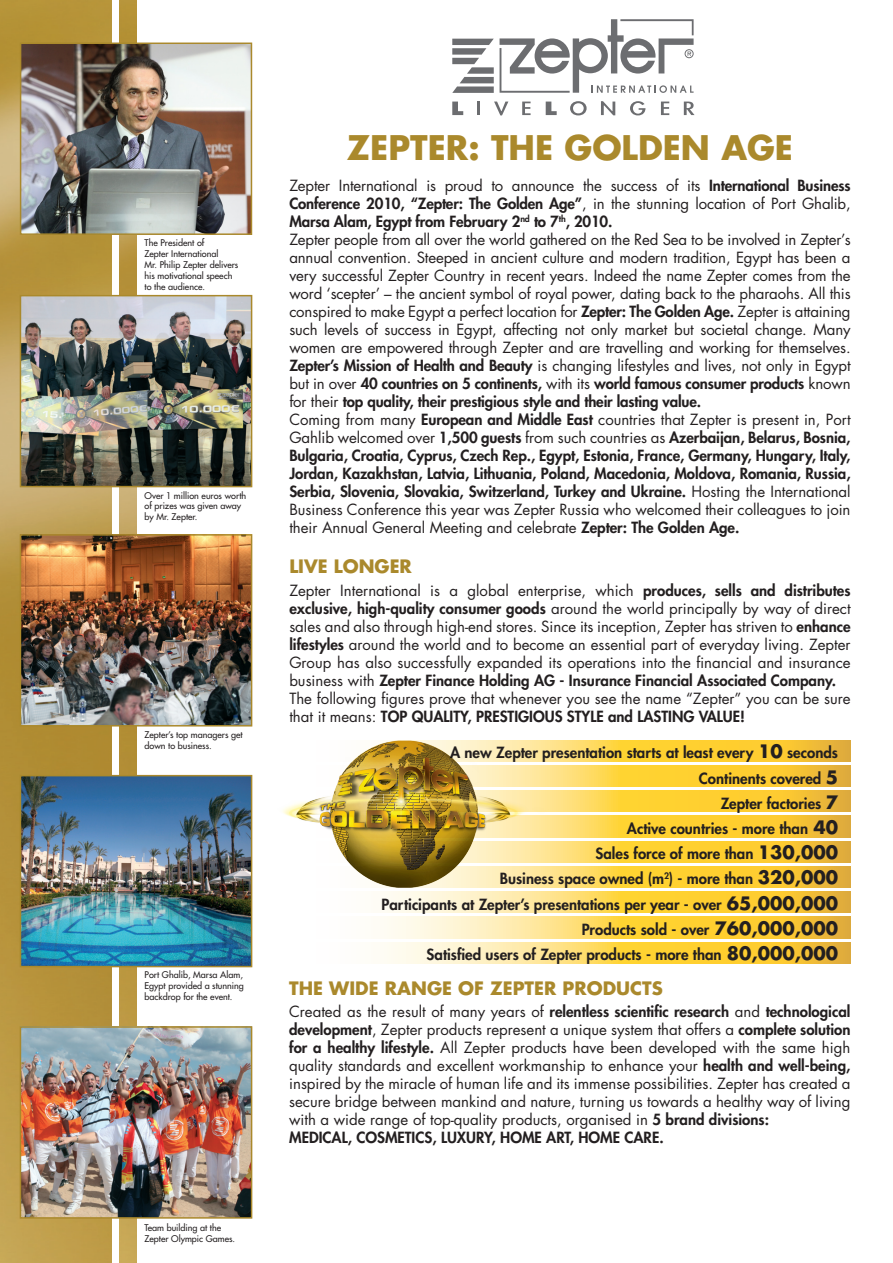
<style>
.page{position:relative;width:893px;height:1263px;background:#fff}
.page>*{position:absolute;margin:0;border:0;box-sizing:border-box;transform-origin:0 0}
.t1{font:700 33px "Futura Std";color:#aa892c}
.t2{font:700 18px "Futura Std";color:#aa892c}
.t3{font:15px/18px "Futura Std";color:#231f20;text-align:justify}
.t4{font:800 15px/18px "Futura Std";color:#231f20;text-align:justify}
.t5{font:500 9px/10.8px "Futura Std";color:#231f20}
.s1{font-weight:400}
.s2{font-weight:800}
.s3{font-weight:700;font-size:18px}
</style>
<div class="page">
<img style="left:0;top:0;width:111px;height:1263px">
<img style="left:119px;top:0;width:17px;height:1263px">
<svg style="left:452px;top:39px;width:42px;height:54px"></svg>
<svg style="left:452px;top:102px;width:11px;height:13px"></svg>
<svg style="left:477px;top:102px;width:3px;height:13px"></svg>
<svg style="left:494px;top:102px;width:14px;height:13px"></svg>
<svg style="left:522px;top:102px;width:9px;height:13px"></svg>
<svg style="left:546px;top:102px;width:11px;height:13px"></svg>
<svg style="left:570px;top:101px;width:17px;height:14px"></svg>
<svg style="left:601px;top:101px;width:14px;height:14px"></svg>
<svg style="left:630px;top:101px;width:15px;height:14px"></svg>
<svg style="left:661px;top:102px;width:8px;height:13px"></svg>
<svg style="left:684px;top:102px;width:11px;height:13px"></svg>
<svg style="left:500px;top:19px;width:194px;height:74px"></svg>
<img style="left:23px;top:46px;width:226px;height:186px">
<div style="left:20px;top:43px;width:232px;height:192px;border:2px solid #aa892c"></div>
<img style="left:23px;top:298px;width:226px;height:186px">
<div style="left:20px;top:295px;width:232px;height:192px;border:2px solid #aa892c"></div>
<img style="left:23px;top:778px;width:226px;height:186px">
<div style="left:20px;top:775px;width:232px;height:192px;border:2px solid #aa892c"></div>
<img style="left:23px;top:1029px;width:226px;height:187px">
<div style="left:20px;top:1026px;width:232px;height:193px;border:2px solid #aa892c"></div>
<img style="left:23px;top:537px;width:226px;height:186px">
<div style="left:20px;top:534px;width:232px;height:192px;border:2px solid #aa892c"></div>
<svg style="left:549px;top:740px;width:302px;height:21px;background:#facd3f"></svg>
<svg style="left:549px;top:765px;width:302px;height:22px;background:#facd3f"></svg>
<svg style="left:549px;top:791px;width:302px;height:21px;background:#facd3f"></svg>
<svg style="left:549px;top:816px;width:302px;height:21px;background:#facd3f"></svg>
<svg style="left:549px;top:841px;width:302px;height:21px;background:#facd3f"></svg>
<svg style="left:549px;top:866px;width:302px;height:22px;background:#facd3f"></svg>
<svg style="left:380px;top:892px;width:471px;height:21px;background:#fbd763"></svg>
<svg style="left:380px;top:942px;width:471px;height:21px;background:#fcda71"></svg>
<svg style="left:380px;top:917px;width:471px;height:21px;background:#fcda71"></svg>
<img style="left:282px;top:740px;width:267px;height:160px">
<p class="t5" style="left:145px;top:238px;width:61px">The President of</p>
<p class="t5" style="left:145px;top:248px;width:75px">Zepter International</p>
<p class="t5" style="left:145px;top:259px;width:95px">Mr. Philip Zepter delivers his motivational speech</p>
<p class="t5" style="left:145px;top:281px;width:62px">to the audience.</p>
<p class="t5" style="left:145px;top:490px;width:103px">Over 1 million euros worth of prizes was given away by Mr. Zepter.</p>
<p class="t5" style="left:145px;top:729px;width:100px">Zepter’s top managers get down to business.</p>
<p class="t5" style="left:145px;top:970px;width:101px;text-align:justify">Port Ghalib, Marsa Alam, Egypt provided a stunning backdrop for the event.</p>
<p class="t5" style="left:145px;top:1222px;width:78px">Team building at the</p>
<p class="t5" style="left:145px;top:1233px;width:92px">Zepter Olympic Games.</p>
<p class="t1" style="left:347px;top:126px;width:448px">ZEPTER: THE GOLDEN AGE</p>
<p class="t4" style="left:289px;top:176px;width:563px"><span class="s1">Zepter International is proud to announce the success of its</span> International Business Conference 2010, “Zepter: The Golden Age”<span class="s1">, in the stunning location of Port Ghalib, </span>Marsa Alam, Egypt from February 2<sup>nd</sup> to 7<sup>th</sup>, 2010.</p>
<p class="t3" style="left:289px;top:231px;width:563px">Zepter people from all over the world gathered on the Red Sea to be involved in Zepter’s annual convention. Steeped in ancient culture and modern tradition, Egypt has been a very successful Zepter Country in recent years. Indeed the name Zepter comes from the word ‘scepter’ – the ancient symbol of royal power, dating back to the pharaohs. All this conspired to make Egypt a perfect location for <span class="s2">Zepter: The Golden Age.</span> Zepter is attaining such levels of success in Egypt, affecting not only market but societal change. Many women are empowered through Zepter and are travelling and working for themselves.<br><span class="s2">Zepter’s Mission of Health and Beauty</span> is changing lifestyles and lives, not only in Egypt but in over <span class="s2">40 countries on 5 continents,</span> with its <span class="s2">world famous consumer products</span> known for their <span class="s2">top quality, their prestigious style and their lasting value.</span></p>
<p class="t4" style="left:289px;top:410px;width:563px"><span class="s1">Coming from many</span> European and Middle East <span class="s1">countries that Zepter is present in, Port Gahlib welcomed over</span> 1,500 guests <span class="s1">from such countries as</span> Azerbaijan, Belarus, Bosnia, Bulgaria, Croatia, Cyprus, Czech Rep., Egypt, Estonia, France, Germany, Hungary, Italy, Jordan, Kazakhstan, Latvia, Lithuania, Poland, Macedonia, Moldova, Romania, Russia, Serbia, Slovenia, Slovakia, Switzerland, Turkey and Ukraine. <span class="s1">Hosting the International Business Conference this year was Zepter Russia who welcomed their colleagues to join their Annual General Meeting and celebrate</span> Zepter: The Golden Age.</p>
<p class="t2" style="left:289px;top:554px;width:124px">LIVE LONGER</p>
<p class="t3" style="left:289px;top:581px;width:563px">Zepter International is a global enterprise, which <span class="s2">produces, sells and distributes exclusive, high-quality consumer goods</span> around the world principally by way of direct sales and also through high-end stores. Since its inception, Zepter has striven to <span class="s2">enhance lifestyles</span> around the world and to become an essential part of everyday living. Zepter Group has also successfully expanded its operations into the financial and insurance business with <span class="s2">Zepter Finance Holding AG - Insurance Financial Associated Company.</span></p>
<p class="t3" style="left:289px;top:689px;width:563px">The following figures prove that whenever you see the name “Zepter” you can be sure that it means: <span class="s2">TOP QUALITY, PRESTIGIOUS STYLE and LASTING VALUE!</span></p>
<p class="t4" style="left:450px;top:744px;width:390px">A new Zepter presentation starts at least every <span class="s3">10</span> seconds</p>
<p class="t4" style="left:699px;top:769px;width:141px">Continents covered <span class="s3">5</span></p>
<p class="t4" style="left:721px;top:794px;width:119px">Zepter factories <span class="s3">7</span></p>
<p class="t4" style="left:627px;top:819px;width:213px">Active countries - more than <span class="s3">40</span></p>
<p class="t4" style="left:596px;top:845px;width:244px">Sales force of more than <span class="s3">130,000</span></p>
<p class="t4" style="left:500px;top:870px;width:340px">Business space owned (m<sup>2</sup>) - more than <span class="s3">320,000</span></p>
<p class="t4" style="left:382px;top:895px;width:458px">Participants at Zepter’s presentations per year - over <span class="s3">65,000,000</span></p>
<p class="t4" style="left:427px;top:945px;width:413px">Satisfied users of Zepter products - more than <span class="s3">80,000,000</span></p>
<p class="t4" style="left:582px;top:920px;width:258px">Products sold - over <span class="s3">760,000,000</span></p>
<p class="t2" style="left:289px;top:976px;width:375px">THE WIDE RANGE OF ZEPTER PRODUCTS</p>
<p class="t3" style="left:289px;top:1003px;width:563px">Created as the result of many years of <span class="s2">relentless scientific research</span> and <span class="s2">technological development</span>, Zepter products represent a unique system that offers a <span class="s2">complete solution for a healthy lifestyle.</span> All Zepter products have been developed with the same high quality standards and excellent workmanship to enhance your <span class="s2">health and well-being, </span>inspired by the miracle of human life and its immense possibilities. Zepter has created a secure bridge between mankind and nature, turning us towards a healthy way of living with a wide range of top-quality products, organised in <span class="s2">5 brand divisions:</span></p>
<p class="t4" style="left:289px;top:1129px;width:376px">MEDICAL, COSMETICS, LUXURY, HOME ART, HOME CARE.</p>
</div>
